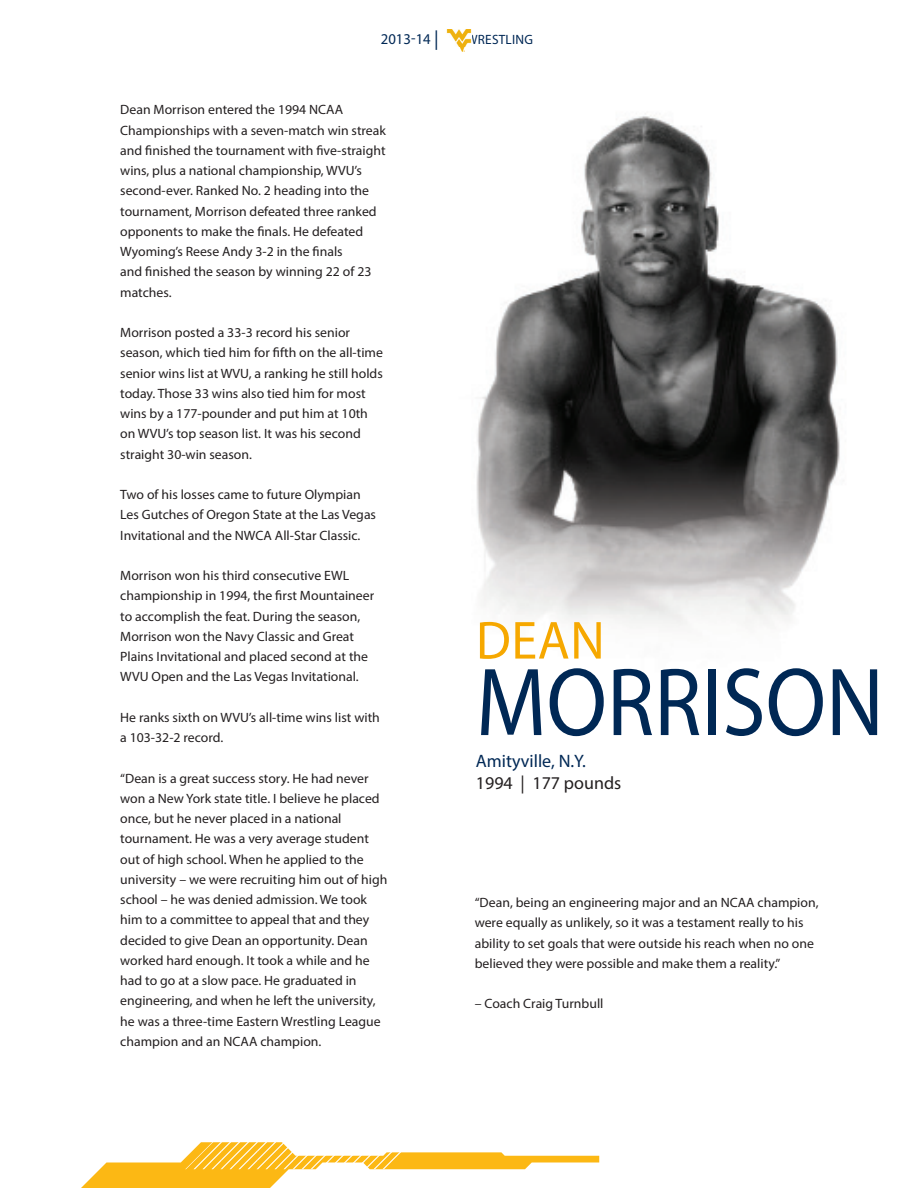
<style>
.page{position:relative;width:918px;height:1188px;background:#fff}
.page>*{position:absolute;margin:0;border:0;box-sizing:border-box;transform-origin:0 0}
.t1{font:97.5px "Myriad Pro";color:#002855;scale:.9 1}
.t2{font:54px "Myriad Pro";color:#f6a800}
.t3{font:18px "Myriad Pro";color:#002855}
.t4{font:18px "Myriad Pro";color:#231f20}
.t5{font:15px "Myriad Pro";color:#002855}
.t6{font:13.5px/20.2px "Myriad Pro";color:#231f20}
.t7{font:13.5px "Myriad Pro";letter-spacing:.02em;color:#002855}
.s1{font-size:19.5px}
</style>
<div class="page">
<img style="left:447px;top:29px;width:25px;height:22px">
<svg style="left:81px;top:1142px;width:518px;height:46px"></svg>
<img style="left:476px;top:113px;width:364px;height:514px">
<p class="t5" style="left:381px;top:30px;width:60px">2013-14 <span class="s1">|</span></p>
<p class="t7" style="left:466px;top:31px;width:68px">WRESTLING</p>
<p class="t6" style="left:120px;top:100px;width:267px">Dean Morrison entered the 1994 NCAA Championships with a seven-match win streak and finished the tournament with five-straight wins, plus a national championship, WVU’s second-ever. Ranked No. 2 heading into the tournament, Morrison defeated three ranked opponents to make the finals. He defeated Wyoming’s Reese Andy 3-2 in the finals<br>and finished the season by winning 22 of 23 matches.</p>
<p class="t6" style="left:120px;top:322px;width:264px">Morrison posted a 33-3 record his senior season, which tied him for fifth on the all-time senior wins list at WVU, a ranking he still holds today. Those 33 wins also tied him for most wins by a 177-pounder and put him at 10th on WVU’s top season list. It was his second straight 30-win season.</p>
<p class="t6" style="left:120px;top:484px;width:257px">Two of his losses came to future Olympian<br>Les Gutches of Oregon State at the Las Vegas<br>Invitational and the NWCA All-Star Classic.</p>
<p class="t6" style="left:120px;top:565px;width:255px">Morrison won his third consecutive EWL championship in 1994, the first Mountaineer to accomplish the feat. During the season, Morrison won the Navy Classic and Great Plains Invitational and placed second at the WVU Open and the Las Vegas Invitational.</p>
<p class="t6" style="left:120px;top:707px;width:261px">He ranks sixth on WVU’s all-time wins list with a 103-32-2 record.</p>
<p class="t6" style="left:120px;top:768px;width:269px">“Dean is a great success story. He had never won a New York state title. I believe he placed once, but he never placed in a national tournament. He was a very average student out of high school. When he applied to the university – we were recruiting him out of high school – he was denied admission. We took him to a committee to appeal that and they decided to give Dean an opportunity. Dean worked hard enough. It took a while and he had to go at a slow pace. He graduated in engineering, and when he left the university, he was a three-time Eastern Wrestling League champion and an NCAA champion.</p>
<p class="t2" style="left:476px;top:607px;width:130px">DEAN</p>
<p class="t1" style="left:476px;top:642px;width:455px">MORRISON</p>
<p class="t3" style="left:476px;top:750px;width:112px">Amityville, N.Y.</p>
<p class="t4" style="left:476px;top:772px;width:147px">1994 | 177 pounds</p>
<p class="t6" style="left:475px;top:892px;width:345px">“Dean, being an engineering major and an NCAA champion, were equally as unlikely, so it was a testament really to his ability to set goals that were outside his reach when no one believed they were possible and make them a reality.”</p>
<p class="t6" style="left:475px;top:993px;width:130px">– Coach Craig Turnbull</p>
</div>
